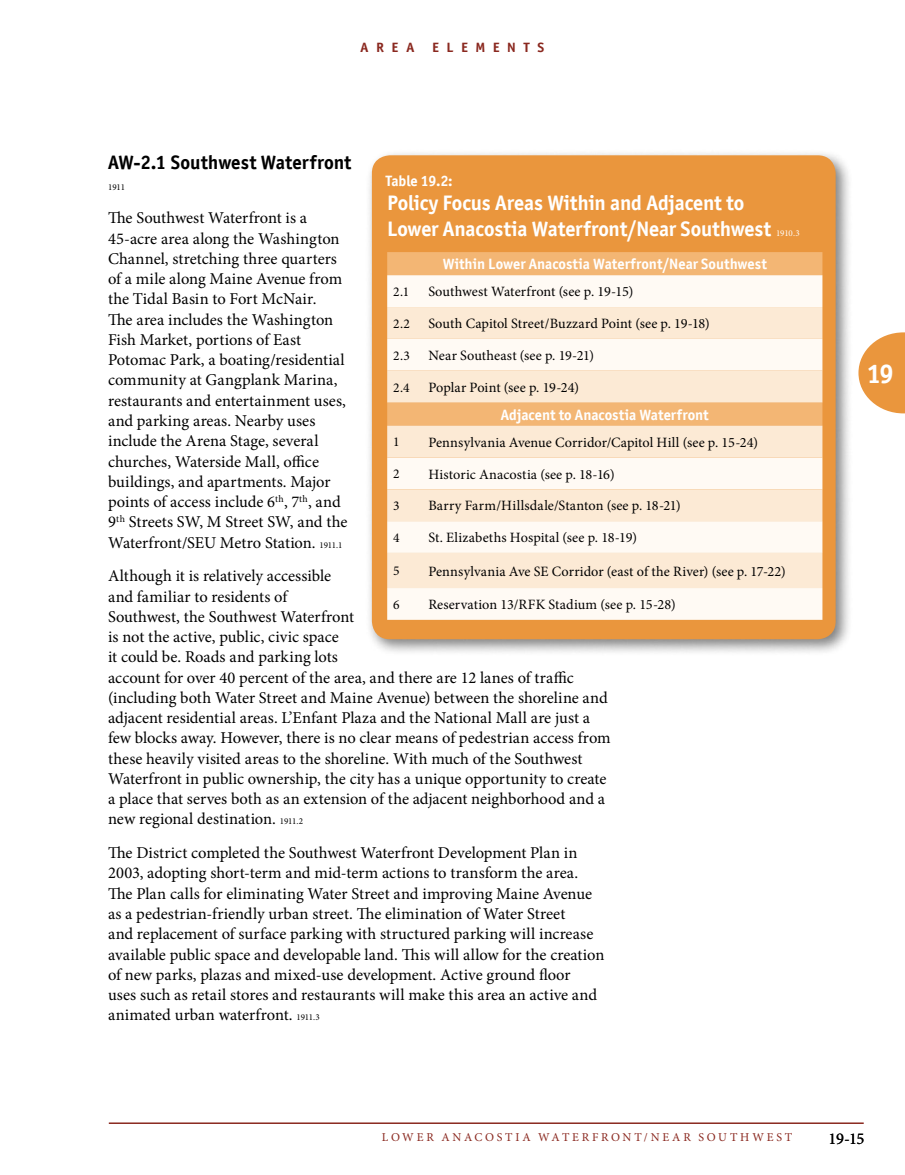
<style>
.page{position:relative;width:905px;height:1175px;background:#fff}
.page>*{position:absolute;margin:0;border:0;box-sizing:border-box;transform-origin:0 0}
.t1{font:700 27px "Officina Sans ITC Pro";color:#fff}
.t2{font:700 21px/25.5px "Officina Sans ITC Pro";letter-spacing:-.005em;color:#fff}
.t3{font:700 19.5px "Officina Sans ITC Pro";color:#000}
.t4{font:16.5px/20.2px "Minion Pro";letter-spacing:-.005em;color:#000}
.t5{font:700 15px "Officina Sans ITC Pro";color:#fff}
.t6{font:14.25px "Minion Pro";color:#000}
.t7{font:13.5px "Minion Pro";color:#000}
.t8{font:700 13.5px "Officina Sans ITC Pro";letter-spacing:.535em;color:#8a281f;scale:1.05 1}
.t9{font:12px "Minion Pro";letter-spacing:.23em;color:#8a281f}
.t10{font:9px "Minion Pro";color:#fff}
.t11{font:9px "Minion Pro";color:#000}
.s1{font-size:9px}
</style>
<div class="page">
<svg style="left:858px;top:332px;width:46px;height:81px"></svg>
<hr style="left:109px;top:1122px;width:754px;height:2px;background:#8a281f">
<div style="left:365px;top:149px;width:488px;height:507px;background:#000;opacity:.5"></div>
<div style="left:372px;top:155px;width:463px;height:484px;background:#ea963d;border-radius:18px"></div>
<div style="left:387px;top:252px;width:435px;height:23px;background:#f3b674"></div>
<div style="left:387px;top:275px;width:435px;height:345px;background:#fffaf4"></div>
<svg style="left:387px;top:307px;width:435px;height:281px;background:#fcead5"></svg>
<p class="t8" style="left:360px;top:39px;width:53px">AREA</p>
<p class="t8" style="left:432px;top:39px;width:108px">ELEMENTS</p>
<p class="t3" style="left:108px;top:151px;width:245px">AW-2.1 Southwest Waterfront</p>
<p class="t11" style="left:108px;top:181px;width:19px">1911</p>
<p class="t4" style="left:108px;top:208px;width:241px">The Southwest Waterfront is a 45-acre area along the Washington Channel, stretching three quarters of a mile along Maine Avenue from the Tidal Basin to Fort McNair.<br>The area includes the Washington Fish Market, portions of East Potomac Park, a boating/residential community at Gangplank Marina, restaurants and entertainment uses, and parking areas. Nearby uses include the Arena Stage, several churches, Waterside Mall, office buildings, and apartments. Major points of access include 6<sup>th</sup>, 7<sup>th</sup>, and 9<sup>th</sup> Streets SW, M Street SW, and the Waterfront/SEU Metro Station. <span class="s1">1911.1</span></p>
<p class="t4" style="left:108px;top:566px;width:504px">Although it is relatively accessible<br>and familiar to residents of<br>Southwest, the Southwest Waterfront<br>is not the active, public, civic space<br>it could be. Roads and parking lots<br>account for over 40 percent of the area, and there are 12 lanes of traffic (including both Water Street and Maine Avenue) between the shoreline and adjacent residential areas. L’Enfant Plaza and the National Mall are just a few blocks away. However, there is no clear means of pedestrian access from these heavily visited areas to the shoreline. With much of the Southwest Waterfront in public ownership, the city has a unique opportunity to create a place that serves both as an extension of the adjacent neighborhood and a new regional destination. <span class="s1">1911.2</span></p>
<p class="t4" style="left:108px;top:843px;width:498px">The District completed the Southwest Waterfront Development Plan in 2003, adopting short-term and mid-term actions to transform the area.<br>The Plan calls for eliminating Water Street and improving Maine Avenue as a pedestrian-friendly urban street. The elimination of Water Street<br>and replacement of surface parking with structured parking will increase available public space and developable land. This will allow for the creation of new parks, plazas and mixed-use development. Active ground floor<br>uses such as retail stores and restaurants will make this area an active and animated urban waterfront. <span class="s1">1911.3</span></p>
<p class="t5" style="left:386px;top:172px;width:68px">Table 19.2:</p>
<p class="t2" style="left:387px;top:190px;width:385px">Policy Focus Areas Within and Adjacent to<br>Lower Anacostia Waterfront/Near Southwest</p>
<p class="t10" style="left:776px;top:227px;width:25px">1910.3</p>
<p class="t5" style="left:442px;top:255px;width:326px">Within Lower Anacostia Waterfront/Near Southwest</p>
<p class="t7" style="left:393px;top:283px;width:18px">2.1</p>
<p class="t6" style="left:428px;top:282px;width:206px">Southwest Waterfront (see p. 19-15)</p>
<p class="t7" style="left:393px;top:314px;width:18px">2.2</p>
<p class="t6" style="left:428px;top:314px;width:283px">South Capitol Street/Buzzard Point (see p. 19-18)</p>
<p class="t7" style="left:393px;top:346px;width:18px">2.3</p>
<p class="t6" style="left:428px;top:346px;width:167px">Near Southeast (see p. 19-21)</p>
<p class="t7" style="left:393px;top:378px;width:18px">2.4</p>
<p class="t6" style="left:428px;top:378px;width:152px">Poplar Point (see p. 19-24)</p>
<p class="t5" style="left:501px;top:405px;width:209px">Adjacent to Anacostia Waterfront</p>
<p class="t7" style="left:393px;top:433px;width:8px">1</p>
<p class="t6" style="left:428px;top:432px;width:331px">Pennsylvania Avenue Corridor/Capitol Hill (see p. 15-24)</p>
<p class="t7" style="left:393px;top:465px;width:8px">2</p>
<p class="t6" style="left:428px;top:464px;width:188px">Historic Anacostia (see p. 18-16)</p>
<p class="t7" style="left:393px;top:497px;width:8px">3</p>
<p class="t6" style="left:428px;top:496px;width:254px">Barry Farm/Hillsdale/Stanton (see p. 18-21)</p>
<p class="t7" style="left:393px;top:528px;width:8px">4</p>
<p class="t6" style="left:428px;top:528px;width:210px">St. Elizabeths Hospital (see p. 18-19)</p>
<p class="t7" style="left:393px;top:562px;width:8px">5</p>
<p class="t6" style="left:428px;top:561px;width:359px">Pennsylvania Ave SE Corridor (east of the River) (see p. 17-22)</p>
<p class="t7" style="left:393px;top:595px;width:8px">6</p>
<p class="t6" style="left:428px;top:595px;width:249px">Reservation 13/RFK Stadium (see p. 15-28)</p>
<h1 class="t1" style="left:867px;top:357px;width:28px">19</h1>
<p class="t9" style="left:382px;top:1129px;width:412px">LOWER ANACOSTIA WATERFRONT/NEAR SOUTHWEST</p>
<p class="t4" style="left:828px;top:1128px;width:37px">19-15</p>
</div>
